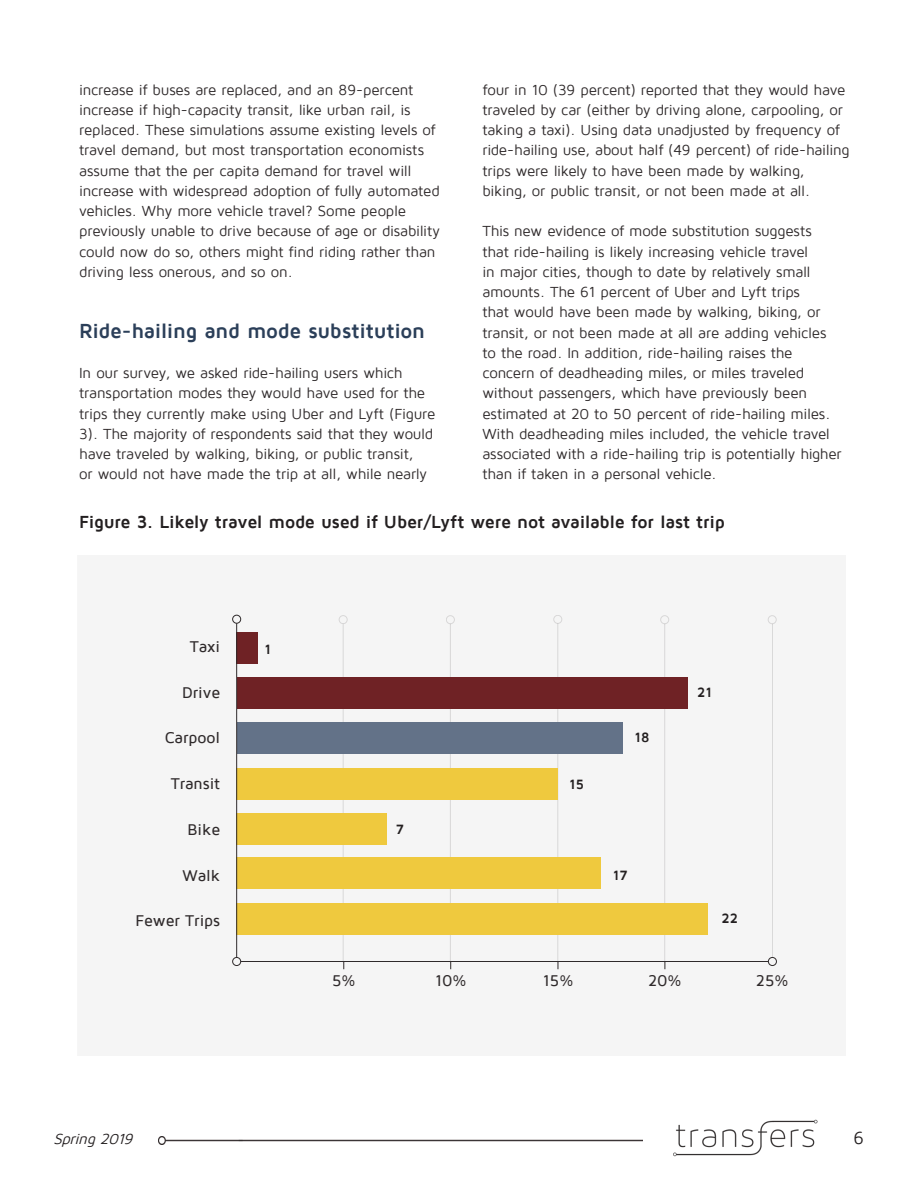
<style>
.page{position:relative;width:918px;height:1188px;background:#fff}
.page>*{position:absolute;margin:0;border:0;box-sizing:border-box;transform-origin:0 0}
.t1{font:700 21px "Maven Pro";letter-spacing:-.015em;color:#2b3f59}
.t2{font:700 18px "Maven Pro";letter-spacing:-.02em;color:#231f20}
.t3{font:18px "Maven Pro";color:#231f20}
.t4{font:500 16.05px "Maven Pro";letter-spacing:-.005em;color:#2f2a2b}
.t5{font:15px/20.2px "Maven Pro";letter-spacing:-.015em;color:#2e292a}
.t6{font:italic 15px "Maven Pro";color:#231f20}
.t7{font:700 13.95px "Maven Pro";letter-spacing:-.005em;color:#231f20}
</style>
<div class="page">
<img style="left:158px;top:1136px;width:485px;height:8px">
<img style="left:673px;top:1119px;width:145px;height:38px">
<div style="left:232px;top:614px;width:545px;height:356px;background:#f5f5f5"></div>
<div style="left:768px;top:615px;width:9px;height:9px;border:1px solid #2f2a2b;border-radius:50%"></div>
<div style="left:660px;top:615px;width:9px;height:9px;border:1px solid #2f2a2b;border-radius:50%"></div>
<div style="left:553px;top:615px;width:9px;height:9px;border:1px solid #2f2a2b;border-radius:50%"></div>
<div style="left:446px;top:615px;width:9px;height:9px;border:1px solid #2f2a2b;border-radius:50%"></div>
<div style="left:339px;top:615px;width:8px;height:9px;border:1px solid #2f2a2b;border-radius:50%"></div>
<hr style="left:343px;top:624px;width:1px;height:339px;background:#2f2a2b">
<hr style="left:450px;top:624px;width:1px;height:339px;background:#2f2a2b">
<hr style="left:557px;top:623px;width:1px;height:340px;background:#2f2a2b">
<hr style="left:664px;top:624px;width:1px;height:339px;background:#2f2a2b">
<hr style="left:772px;top:624px;width:1px;height:333px;background:#2f2a2b">
<div style="left:768px;top:957px;width:9px;height:9px;border:1px solid #2f2a2b;border-radius:50%"></div>
<hr style="left:241px;top:961px;width:527px;height:1px;background:#2f2a2b">
<div style="left:237px;top:632px;width:21px;height:31px;background:#6f2225"></div>
<div style="left:237px;top:678px;width:451px;height:31px;background:#6f2225"></div>
<div style="left:237px;top:722px;width:385px;height:32px;background:#637288"></div>
<div style="left:237px;top:769px;width:321px;height:31px;background:#efc93e"></div>
<div style="left:237px;top:813px;width:150px;height:31px;background:#efc93e"></div>
<div style="left:237px;top:858px;width:364px;height:31px;background:#efc93e"></div>
<div style="left:237px;top:903px;width:471px;height:31px;background:#efc93e"></div>
<hr style="left:236px;top:623px;width:1px;height:334px;background:#2f2a2b">
<div style="left:232px;top:615px;width:9px;height:9px;border:1px solid #2f2a2b;border-radius:50%"></div>
<div style="left:232px;top:957px;width:9px;height:9px;border:1px solid #2f2a2b;border-radius:50%"></div>
<p class="t5" style="left:482px;top:80px;width:369px">four in 10 (39 percent) reported that they would have traveled by car (either by driving alone, carpooling, or taking a taxi). Using data unadjusted by frequency of ride-hailing use, about half (49 percent) of ride-hailing trips were likely to have been made by walking, biking, or public transit, or not been made at all.</p>
<p class="t5" style="left:482px;top:221px;width:361px">This new evidence of mode substitution suggests that ride-hailing is likely increasing vehicle travel<br>in major cities, though to date by relatively small amounts. The 61 percent of Uber and Lyft trips<br>that would have been made by walking, biking, or transit, or not been made at all are adding vehicles to the road. In addition, ride-hailing raises the concern of deadheading miles, or miles traveled without passengers, which have previously been estimated at 20 to 50 percent of ride-hailing miles.<br>With deadheading miles included, the vehicle travel associated with a ride-hailing trip is potentially higher than if taken in a personal vehicle.</p>
<p class="t2" style="left:79px;top:513px;width:647px">Figure 3. Likely travel mode used if Uber/Lyft were not available for last trip</p>
<p class="t5" style="left:79px;top:80px;width:362px">increase if buses are replaced, and an 89-percent increase if high-capacity transit, like urban rail, is replaced. These simulations assume existing levels of travel demand, but most transportation economists assume that the per capita demand for travel will increase with widespread adoption of fully automated vehicles. Why more vehicle travel? Some people previously unable to drive because of age or disability could now do so, others might find riding rather than driving less onerous, and so on.</p>
<p class="t1" style="left:79px;top:319px;width:348px">Ride-hailing and mode substitution</p>
<p class="t5" style="left:79px;top:363px;width:358px">In our survey, we asked ride-hailing users which transportation modes they would have used for the trips they currently make using Uber and Lyft (Figure 3). The majority of respondents said that they would have traveled by walking, biking, or public transit,<br>or would not have made the trip at all, while nearly</p>
<p class="t4" style="left:190px;top:638px;width:32px">Taxi</p>
<p class="t4" style="left:182px;top:684px;width:40px">Drive</p>
<p class="t4" style="left:165px;top:729px;width:57px">Carpool</p>
<p class="t4" style="left:171px;top:775px;width:51px">Transit</p>
<p class="t4" style="left:188px;top:821px;width:34px">Bike</p>
<p class="t4" style="left:182px;top:867px;width:39px">Walk</p>
<p class="t4" style="left:135px;top:913px;width:86px">Fewer Trips</p>
<p class="t7" style="left:265px;top:642px;width:8px">1</p>
<p class="t7" style="left:396px;top:822px;width:10px">7</p>
<p class="t7" style="left:569px;top:777px;width:17px">15</p>
<p class="t7" style="left:635px;top:730px;width:17px">18</p>
<p class="t7" style="left:613px;top:868px;width:16px">17</p>
<p class="t7" style="left:697px;top:685px;width:16px">21</p>
<p class="t7" style="left:722px;top:911px;width:18px">22</p>
<p class="t4" style="left:332px;top:972px;width:25px">5%</p>
<p class="t4" style="left:435px;top:972px;width:33px">10%</p>
<p class="t4" style="left:543px;top:972px;width:32px">15%</p>
<p class="t4" style="left:648px;top:972px;width:35px">20%</p>
<p class="t4" style="left:756px;top:972px;width:34px">25%</p>
<p class="t6" style="left:53px;top:1131px;width:85px">Spring 2019</p>
<p class="t3" style="left:854px;top:1129px;width:12px">6</p>
</div>
